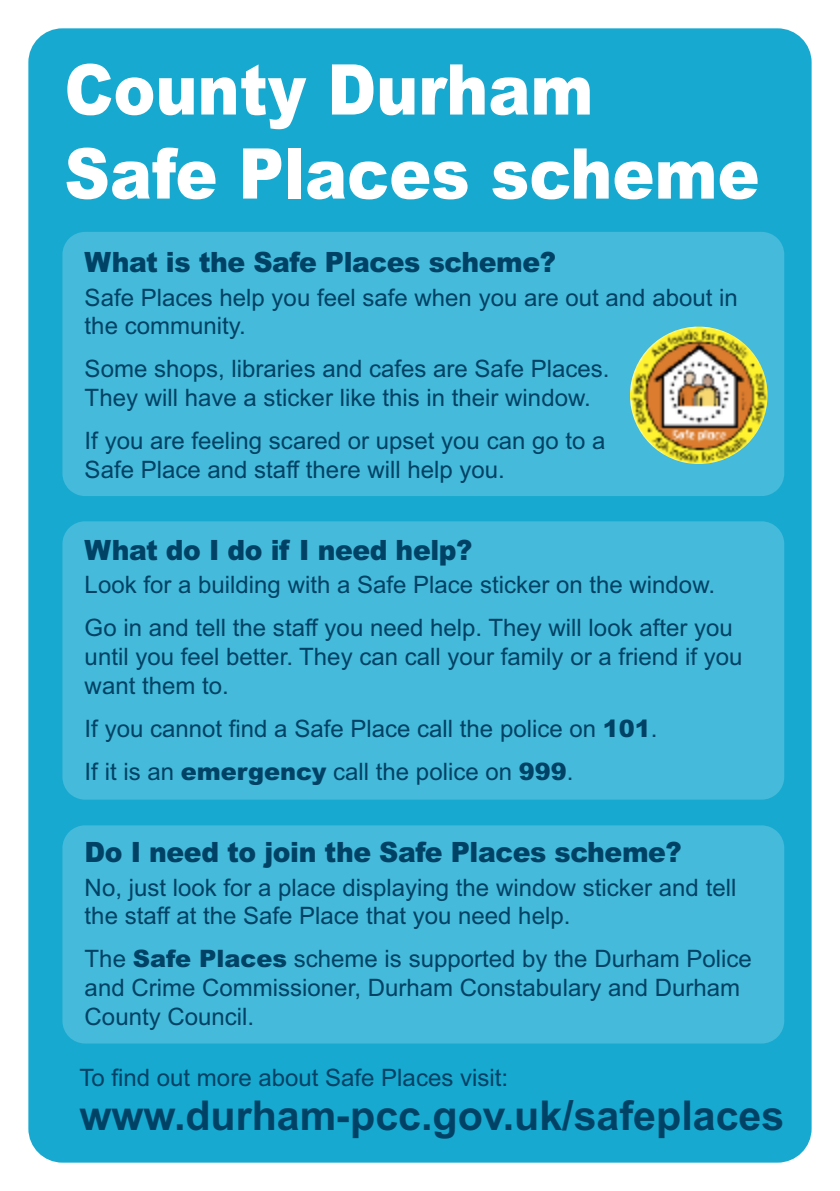
<style>
.page{position:relative;width:840px;height:1191px;background:#fff}
.page>*{position:absolute;margin:0;border:0;box-sizing:border-box;transform-origin:0 0}
.t1{font:900 70px/84px "Arial";color:#fff;scale:.9 1}
.t2{font:700 41.2px "Arial";color:#004265}
.t3{font:900 28px "Arial";letter-spacing:-.015em;color:#004265;scale:.95 1}
.t4{font:24px/28.8px "Arial";color:#004265}
.s1{font-weight:900}
</style>
<div class="page">
<div style="left:28px;top:28px;width:783px;height:1134px;background:#17a9d0;border-radius:34px"></div>
<div style="left:62px;top:232px;width:721px;height:264px;background:#45bada"></div>
<div style="left:62px;top:521px;width:721px;height:278px;background:#45bada"></div>
<div style="left:62px;top:825px;width:721px;height:218px;background:#45bada"></div>
<img style="left:629px;top:326px;width:138px;height:138px;border-radius:50%">
<h1 class="t1" style="left:64px;top:48px;width:773px">County Durham<br>Safe Places scheme</h1>
<p class="t3" style="left:85px;top:245px;width:497px">What is the Safe Places scheme?</p>
<p class="t4" style="left:85px;top:283px;width:654px">Safe Places help you feel safe when you are out and about in the community.</p>
<p class="t4" style="left:85px;top:355px;width:526px">Some shops, libraries and cafes are Safe Places.<br>They will have a sticker like this in their window.</p>
<p class="t4" style="left:85px;top:426px;width:522px">If you are feeling scared or upset you can go to a<br>Safe Place and staff there will help you.</p>
<p class="t3" style="left:85px;top:533px;width:409px">What do I do if I need help?</p>
<p class="t4" style="left:85px;top:563px;width:649px;line-height:43px">Look for a building with a Safe Place sticker on the window.<br>Go in and tell the staff you need help. They will look after you</p>
<p class="t4" style="left:85px;top:642px;width:659px">until you feel better. They can call your family or a friend if you want them to.</p>
<p class="t4" style="left:85px;top:707px;width:574px;line-height:43px">If you cannot find a Safe Place call the police on <span class="s1">101</span>.<br>If it is an <span class="s1">emergency</span> call the police on <span class="s1">999</span>.</p>
<p class="t3" style="left:85px;top:835px;width:629px">Do I need to join the Safe Places scheme?</p>
<p class="t4" style="left:85px;top:873px;width:652px">No, just look for a place displaying the window sticker and tell the staff at the Safe Place that you need help.</p>
<p class="t4" style="left:85px;top:944px;width:668px">The <span class="s1">Safe Places</span> scheme is supported by the Durham Police and Crime Commissioner, Durham Constabulary and Durham<br>County Council.</p>
<p class="t4" style="left:79px;top:1063px;width:430px">To find out more about Safe Places visit:</p>
<h2 class="t2" style="left:79px;top:1092px;width:706px">www.durham-pcc.gov.uk/safeplaces</h2>
</div>
